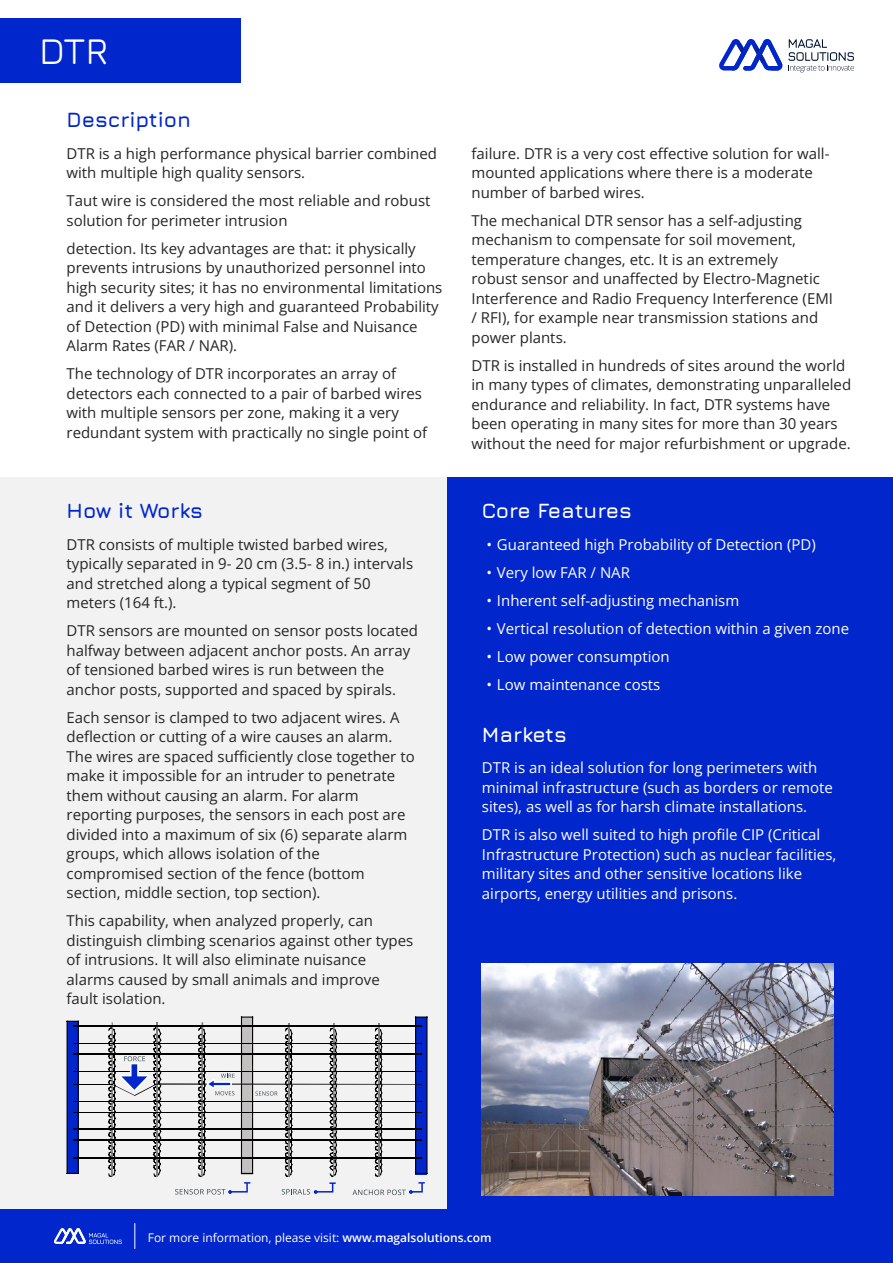
<style>
.page{position:relative;width:893px;height:1263px;background:#fff}
.page>*{position:absolute;margin:0;border:0;box-sizing:border-box;transform-origin:0 0}
.t1{font:300 37.5px "Jura";color:#fff}
.t2{font:300 21px "Jura";color:#0026cc}
.t3{font:300 21px "Jura";color:#fff}
.t4{font:15px/19.5px "Open Sans";color:#252525}
.t5{font:15px/19.5px "Open Sans";color:#fff}
.t6{font:12px "Open Sans";color:#fff}
.s1{font-weight:600}
</style>
<div class="page">
<div style="left:446px;top:477px;width:447px;height:741px;background:#0026cc"></div>
<div style="left:0;top:477px;width:446px;height:732px;background:#f2f2f2"></div>
<div style="left:0;top:18px;width:241px;height:64px;background:#0026cc"></div>
<svg style="left:719px;top:39px;width:135px;height:33px"></svg>
<img style="left:482px;top:963px;width:351px;height:232px">
<div style="left:67px;top:1022px;width:11px;height:152px;background:#0026cc"></div>
<hr style="left:78px;top:1021px;width:1px;height:152px;background:#000101">
<hr style="left:67px;top:1021px;width:1px;height:152px;background:#000101">
<hr style="left:73px;top:1084px;width:39px;height:1px;background:#000101">
<hr style="left:73px;top:1101px;width:349px;height:1px;background:#000101">
<hr style="left:73px;top:1112px;width:349px;height:1px;background:#000101">
<hr style="left:73px;top:1128px;width:349px;height:2px;background:#000101">
<hr style="left:73px;top:1140px;width:349px;height:1px;background:#000101">
<hr style="left:73px;top:1157px;width:349px;height:2px;background:#000101">
<hr style="left:73px;top:1054px;width:349px;height:1px;background:#000101">
<hr style="left:73px;top:1071px;width:349px;height:1px;background:#000101">
<hr style="left:73px;top:1026px;width:349px;height:1px;background:#000101">
<hr style="left:73px;top:1043px;width:349px;height:1px;background:#000101">
<svg style="left:107px;top:1016px;width:321px;height:179px"></svg>
<div style="left:0;top:1209px;width:893px;height:54px;background:#0026cc"></div>
<svg style="left:134px;top:1223px;width:1px;height:25px"></svg>
<svg style="left:54px;top:1228px;width:68px;height:16px"></svg>
<h1 class="t1" style="left:39px;top:24px;width:70px">DTR</h1>
<h2 class="t2" style="left:67px;top:105px;width:126px">Description</h2>
<p class="t4" style="left:67px;top:143px;width:372px">DTR is a high performance physical barrier combined with multiple high quality sensors.</p>
<p class="t4" style="left:67px;top:191px;width:365px">Taut wire is considered the most reliable and robust solution for perimeter intrusion</p>
<p class="t4" style="left:67px;top:238px;width:377px">detection. Its key advantages are that: it physically prevents intrusions by unauthorized personnel into high security sites; it has no environmental limitations and it delivers a very high and guaranteed Probability of Detection (PD) with minimal False and Nuisance Alarm Rates (FAR / NAR).</p>
<p class="t4" style="left:67px;top:364px;width:362px">The technology of DTR incorporates an array of detectors each connected to a pair of barbed wires with multiple sensors per zone, making it a very redundant system with practically no single point of</p>
<h2 class="t2" style="left:67px;top:496px;width:138px">How it Works</h2>
<p class="t4" style="left:67px;top:534px;width:348px">DTR consists of multiple twisted barbed wires, typically separated in 9- 20 cm (3.5- 8 in.) intervals and stretched along a typical segment of 50 meters (164 ft.).</p>
<p class="t4" style="left:67px;top:621px;width:353px">DTR sensors are mounted on sensor posts located halfway between adjacent anchor posts. An array of tensioned barbed wires is run between the anchor posts, supported and spaced by spirals.</p>
<p class="t4" style="left:67px;top:707px;width:350px">Each sensor is clamped to two adjacent wires. A deflection or cutting of a wire causes an alarm.<br>The wires are spaced sufficiently close together to make it impossible for an intruder to penetrate them without causing an alarm. For alarm reporting purposes, the sensors in each post are divided into a maximum of six (6) separate alarm groups, which allows isolation of the compromised section of the fence (bottom section, middle section, top section).</p>
<p class="t4" style="left:67px;top:911px;width:348px">This capability, when analyzed properly, can distinguish climbing scenarios against other types of intrusions. It will also eliminate nuisance alarms caused by small animals and improve fault isolation.</p>
<p class="t4" style="left:471px;top:143px;width:359px">failure. DTR is a very cost effective solution for wall&shy;mounted applications where there is a moderate number of barbed wires.</p>
<p class="t4" style="left:471px;top:210px;width:363px">The mechanical DTR sensor has a self-adjusting mechanism to compensate for soil movement, temperature changes, etc. It is an extremely<br>robust sensor and unaffected by Electro-Magnetic Interference and Radio Frequency Interference (EMI / RFI), for example near transmission stations and power plants.</p>
<p class="t4" style="left:471px;top:355px;width:381px">DTR is installed in hundreds of sites around the world in many types of climates, demonstrating unparalleled endurance and reliability. In fact, DTR systems have been operating in many sites for more than 30 years without the need for major refurbishment or upgrade.</p>
<h2 class="t3" style="left:482px;top:496px;width:152px">Core Features</h2>
<p class="t5" style="left:486px;top:534px;width:331px">• Guaranteed high Probability of Detection (PD)</p>
<p class="t5" style="left:486px;top:562px;width:145px">• Very low FAR / NAR</p>
<p class="t5" style="left:486px;top:590px;width:254px">• Inherent self-adjusting mechanism</p>
<p class="t5" style="left:486px;top:618px;width:364px">• Vertical resolution of detection within a given zone</p>
<p class="t5" style="left:486px;top:646px;width:185px">• Low power consumption</p>
<p class="t5" style="left:486px;top:674px;width:175px">• Low maintenance costs</p>
<h2 class="t3" style="left:482px;top:719px;width:86px">Markets</h2>
<p class="t5" style="left:482px;top:757px;width:352px">DTR is an ideal solution for long perimeters with minimal infrastructure (such as borders or remote sites), as well as for harsh climate installations.</p>
<p class="t5" style="left:482px;top:824px;width:356px">DTR is also well suited to high profile CIP (Critical Infrastructure Protection) such as nuclear facilities, military sites and other sensitive locations like airports, energy utilities and prisons.</p>
<p class="t6" style="left:148px;top:1230px;width:345px">For more information, please visit: <span class="s1">www.magalsolutions.com</span></p>
</div>
